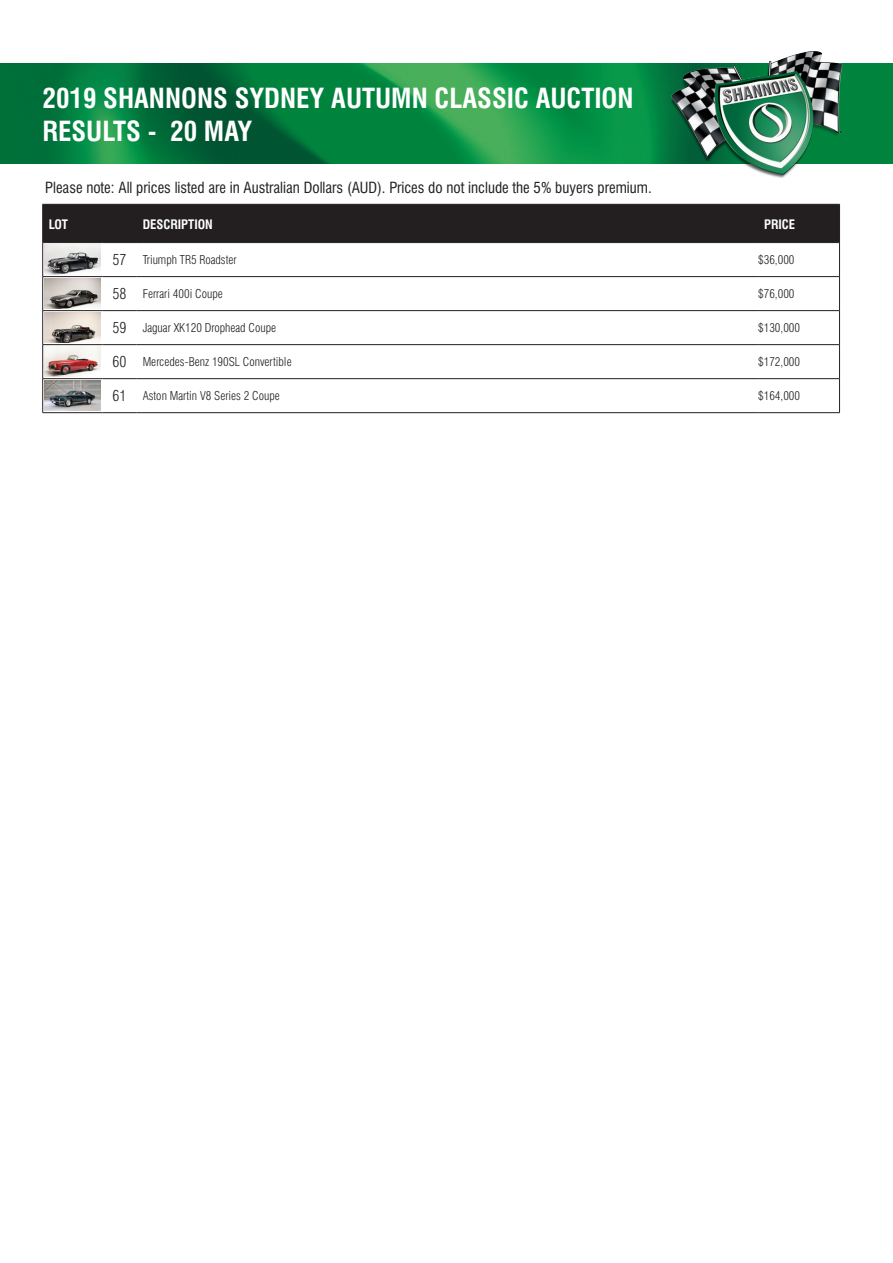
<style>
.page{position:relative;width:893px;height:1263px;background:#fff}
.page>*{position:absolute;margin:0;border:0;box-sizing:border-box;transform-origin:0 0}
.t1{font:700 condensed 27px/33px "Swiss 721 BT";color:#fff}
.t2{font:condensed 15px "Swiss 721 BT";color:#231f20}
.t3{font:700 condensed 12.75px "Swiss 721 BT";color:#fff}
.t4{font:300 condensed 12px "Swiss 721 BT";color:#231f20}
.s1{font-size:15px}
</style>
<div class="page">
<div style="left:43px;top:205px;width:796px;height:37px;background:#231f20"></div>
<svg style="left:43px;top:243px;width:796px;height:169px"></svg>
<hr style="left:758px;top:204px;width:1px;height:38px;background:#231f20">
<hr style="left:839px;top:204px;width:1px;height:38px;background:#231f20">
<hr style="left:42px;top:204px;width:1px;height:38px;background:#231f20">
<hr style="left:136px;top:204px;width:1px;height:38px;background:#231f20">
<hr style="left:42px;top:243px;width:1px;height:33px;background:#231f20">
<hr style="left:42px;top:277px;width:1px;height:33px;background:#231f20">
<hr style="left:42px;top:311px;width:1px;height:33px;background:#231f20">
<hr style="left:42px;top:345px;width:1px;height:33px;background:#231f20">
<hr style="left:42px;top:379px;width:1px;height:33px;background:#231f20">
<hr style="left:839px;top:243px;width:1px;height:33px;background:#231f20">
<hr style="left:839px;top:277px;width:1px;height:33px;background:#231f20">
<hr style="left:839px;top:311px;width:1px;height:33px;background:#231f20">
<hr style="left:839px;top:345px;width:1px;height:33px;background:#231f20">
<hr style="left:839px;top:379px;width:1px;height:33px;background:#231f20">
<hr style="left:43px;top:204px;width:59px;height:1px;background:#231f20">
<hr style="left:102px;top:204px;width:35px;height:1px;background:#231f20">
<hr style="left:137px;top:204px;width:621px;height:1px;background:#231f20">
<hr style="left:758px;top:204px;width:82px;height:1px;background:#231f20">
<hr style="left:43px;top:242px;width:59px;height:1px;background:#231f20">
<hr style="left:102px;top:242px;width:35px;height:1px;background:#231f20">
<hr style="left:137px;top:242px;width:621px;height:1px;background:#231f20">
<hr style="left:758px;top:242px;width:82px;height:1px;background:#231f20">
<hr style="left:43px;top:276px;width:59px;height:1px;background:#231f20">
<hr style="left:102px;top:276px;width:35px;height:1px;background:#231f20">
<hr style="left:43px;top:310px;width:59px;height:1px;background:#231f20">
<hr style="left:43px;top:344px;width:59px;height:1px;background:#231f20">
<hr style="left:43px;top:378px;width:59px;height:1px;background:#231f20">
<hr style="left:43px;top:412px;width:59px;height:1px;background:#231f20">
<hr style="left:137px;top:276px;width:621px;height:1px;background:#231f20">
<hr style="left:758px;top:276px;width:82px;height:1px;background:#231f20">
<hr style="left:102px;top:310px;width:35px;height:1px;background:#231f20">
<hr style="left:137px;top:310px;width:621px;height:1px;background:#231f20">
<hr style="left:758px;top:310px;width:82px;height:1px;background:#231f20">
<hr style="left:102px;top:344px;width:35px;height:1px;background:#231f20">
<hr style="left:137px;top:344px;width:621px;height:1px;background:#231f20">
<hr style="left:758px;top:344px;width:82px;height:1px;background:#231f20">
<hr style="left:102px;top:378px;width:35px;height:1px;background:#231f20">
<hr style="left:137px;top:378px;width:621px;height:1px;background:#231f20">
<hr style="left:758px;top:378px;width:82px;height:1px;background:#231f20">
<hr style="left:102px;top:412px;width:35px;height:1px;background:#231f20">
<hr style="left:137px;top:412px;width:621px;height:1px;background:#231f20">
<hr style="left:758px;top:412px;width:82px;height:1px;background:#231f20">
<img style="left:45px;top:245px;width:55px;height:29px">
<img style="left:45px;top:279px;width:55px;height:29px">
<img style="left:45px;top:313px;width:55px;height:29px">
<img style="left:45px;top:347px;width:55px;height:29px">
<img style="left:45px;top:381px;width:55px;height:30px">
<img style="left:0;top:63px;width:893px;height:101px">
<img style="left:661px;top:51px;width:194px;height:127px">
<h1 class="t1" style="left:43px;top:81px;width:592px">2019 SHANNONS SYDNEY AUTUMN CLASSIC AUCTION<br>RESULTS - 20 MAY</h1>
<p class="t2" style="left:45px;top:178px;width:608px">Please note: All prices listed are in Australian Dollars (AUD). Prices do not include the 5% buyers premium.</p>
<p class="t3" style="left:49px;top:216px;width:21px">LOT</p>
<p class="t3" style="left:143px;top:216px;width:72px">DESCRIPTION</p>
<p class="t3" style="left:764px;top:216px;width:33px">PRICE</p>
<p class="t4" style="left:113px;top:253px;width:126px"><span class="s1">57</span> Triumph TR5 Roadster</p>
<p class="t4" style="left:758px;top:253px;width:38px">$36,000</p>
<p class="t4" style="left:113px;top:287px;width:112px"><span class="s1">58</span> Ferrari 400i Coupe</p>
<p class="t4" style="left:758px;top:287px;width:38px">$76,000</p>
<p class="t4" style="left:113px;top:321px;width:165px"><span class="s1">59</span> Jaguar XK120 Drophead Coupe</p>
<p class="t4" style="left:758px;top:321px;width:44px">$130,000</p>
<p class="t4" style="left:113px;top:355px;width:181px"><span class="s1">60</span> Mercedes-Benz 190SL Convertible</p>
<p class="t4" style="left:758px;top:355px;width:44px">$172,000</p>
<p class="t4" style="left:113px;top:389px;width:169px"><span class="s1">61</span> Aston Martin V8 Series 2 Coupe</p>
<p class="t4" style="left:758px;top:389px;width:44px">$164,000</p>
</div>
